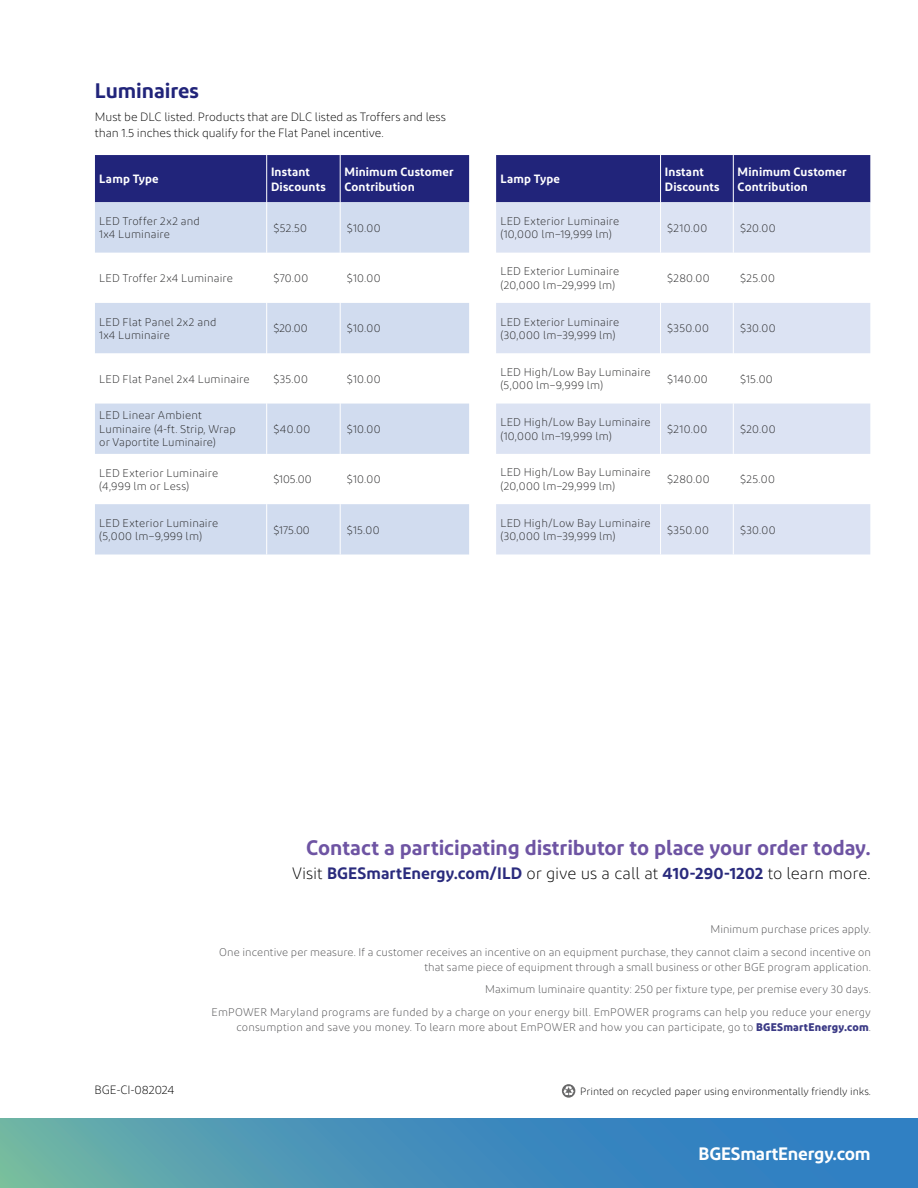
<style>
.page{position:relative;width:918px;height:1188px;background:#fff}
.page>*{position:absolute;margin:0;border:0;box-sizing:border-box;transform-origin:0 0}
.t1{font:600 21px "Diodrum";letter-spacing:-.005em;color:#6e54a3}
.t2{font:600 21px "Diodrum";letter-spacing:-.005em;color:#21247a}
.t3{font:600 18px "Diodrum";letter-spacing:-.01em;color:#fff}
.t4{font:600 16.5px "Diodrum";color:#2a2b7d}
.t5{font:300 12px/16.5px "Diodrum";letter-spacing:-.01em;color:#000}
.t6{font:600 12px/15px "Diodrum";letter-spacing:.015em;color:#fff}
.t7{font:300 11.25px/13.5px "Diodrum";letter-spacing:.01em;color:#232324}
.t8{font:300 11.25px "Diodrum";letter-spacing:.03em;color:#232324}
.t9{font:300 11.1px/22.5px "Diodrum";letter-spacing:.01em;color:#4c4c4e;text-align:right}
.t10{font:300 10.5px "Diodrum";color:#000}
.s1{font-weight:300;color:#000}
.s2{font-weight:700;color:#3c3b86}
</style>
<div class="page">
<div style="left:0;top:1119px;width:918px;height:69px;background:linear-gradient(to right,#68ada9,#2475c8)"></div>
<svg style="left:562px;top:1084px;width:13px;height:14px"></svg>
<div style="left:95px;top:155px;width:374px;height:47px;background:#21247a"></div>
<svg style="left:95px;top:202px;width:374px;height:353px;fill:#d1dcef"></svg>
<hr style="left:266px;top:155px;width:1px;height:47px;background:#fff">
<hr style="left:340px;top:155px;width:1px;height:47px;background:#fff">
<hr style="left:340px;top:202px;width:1px;height:51px;background:#fff">
<hr style="left:340px;top:253px;width:1px;height:50px;background:#fff">
<hr style="left:340px;top:303px;width:1px;height:50px;background:#fff">
<hr style="left:340px;top:353px;width:1px;height:51px;background:#fff">
<hr style="left:340px;top:404px;width:1px;height:50px;background:#fff">
<hr style="left:340px;top:454px;width:1px;height:50px;background:#fff">
<hr style="left:340px;top:504px;width:1px;height:51px;background:#fff">
<hr style="left:266px;top:202px;width:1px;height:51px;background:#fff">
<hr style="left:266px;top:253px;width:1px;height:50px;background:#fff">
<hr style="left:266px;top:303px;width:1px;height:50px;background:#fff">
<hr style="left:266px;top:353px;width:1px;height:51px;background:#fff">
<hr style="left:266px;top:404px;width:1px;height:50px;background:#fff">
<hr style="left:266px;top:454px;width:1px;height:50px;background:#fff">
<hr style="left:266px;top:504px;width:1px;height:51px;background:#fff">
<div style="left:496px;top:155px;width:374px;height:47px;background:#21247a"></div>
<svg style="left:496px;top:202px;width:374px;height:352px;fill:#dce3f3"></svg>
<hr style="left:660px;top:155px;width:1px;height:47px;background:#fff">
<hr style="left:733px;top:155px;width:1px;height:47px;background:#fff">
<hr style="left:733px;top:202px;width:1px;height:51px;background:#fff">
<hr style="left:733px;top:253px;width:1px;height:50px;background:#fff">
<hr style="left:733px;top:303px;width:1px;height:50px;background:#fff">
<hr style="left:733px;top:353px;width:1px;height:51px;background:#fff">
<hr style="left:733px;top:404px;width:1px;height:50px;background:#fff">
<hr style="left:733px;top:454px;width:1px;height:50px;background:#fff">
<hr style="left:660px;top:504px;width:1px;height:50px;background:#fff">
<hr style="left:733px;top:504px;width:1px;height:50px;background:#fff">
<hr style="left:660px;top:202px;width:1px;height:51px;background:#fff">
<hr style="left:660px;top:253px;width:1px;height:50px;background:#fff">
<hr style="left:660px;top:303px;width:1px;height:50px;background:#fff">
<hr style="left:660px;top:353px;width:1px;height:51px;background:#fff">
<hr style="left:660px;top:404px;width:1px;height:50px;background:#fff">
<hr style="left:660px;top:454px;width:1px;height:50px;background:#fff">
<h2 class="t2" style="left:95px;top:78px;width:105px">Luminaires</h2>
<p class="t5" style="left:95px;top:108px;width:352px">Must be DLC listed. Products that are DLC listed as Troffers and less than 1.5 inches thick qualify for the Flat Panel incentive.</p>
<p class="t6" style="left:99px;top:171px;width:61px">Lamp Type</p>
<p class="t6" style="left:271px;top:164px;width:56px">Instant<br>Discounts</p>
<p class="t6" style="left:345px;top:164px;width:111px">Minimum Customer<br>Contribution</p>
<p class="t7" style="left:99px;top:214px;width:102px">LED Troffer 2x2 and<br>1x4 Luminaire</p>
<p class="t7" style="left:273px;top:221px;width:35px">$52.50</p>
<p class="t7" style="left:347px;top:221px;width:35px">$10.00</p>
<p class="t7" style="left:99px;top:271px;width:135px">LED Troffer 2x4 Luminaire</p>
<p class="t7" style="left:273px;top:271px;width:36px">$70.00</p>
<p class="t7" style="left:347px;top:271px;width:35px">$10.00</p>
<p class="t7" style="left:99px;top:315px;width:119px">LED Flat Panel 2x2 and<br>1x4 Luminaire</p>
<p class="t7" style="left:273px;top:321px;width:36px">$20.00</p>
<p class="t7" style="left:347px;top:321px;width:35px">$10.00</p>
<p class="t7" style="left:99px;top:372px;width:152px">LED Flat Panel 2x4 Luminaire</p>
<p class="t7" style="left:273px;top:372px;width:36px">$35.00</p>
<p class="t7" style="left:347px;top:372px;width:35px">$10.00</p>
<p class="t7" style="left:99px;top:409px;width:138px">LED Linear Ambient<br>Luminaire (4-ft. Strip, Wrap or Vaportite Luminaire)</p>
<p class="t7" style="left:273px;top:422px;width:38px">$40.00</p>
<p class="t7" style="left:347px;top:422px;width:35px">$10.00</p>
<p class="t7" style="left:99px;top:466px;width:120px">LED Exterior Luminaire</p>
<p class="t8" style="left:99px;top:479px;width:91px">(4,999 lm or Less)</p>
<p class="t7" style="left:99px;top:516px;width:120px">LED Exterior Luminaire</p>
<p class="t8" style="left:99px;top:530px;width:104px">(5,000 lm–9,999 lm)</p>
<p class="t7" style="left:273px;top:472px;width:40px">$105.00</p>
<p class="t7" style="left:347px;top:472px;width:35px">$10.00</p>
<p class="t7" style="left:273px;top:523px;width:38px">$175.00</p>
<p class="t7" style="left:347px;top:523px;width:34px">$15.00</p>
<p class="t6" style="left:500px;top:171px;width:61px">Lamp Type</p>
<p class="t6" style="left:665px;top:164px;width:56px">Instant<br>Discounts</p>
<p class="t6" style="left:738px;top:164px;width:111px">Minimum Customer<br>Contribution</p>
<p class="t7" style="left:500px;top:214px;width:120px">LED Exterior Luminaire</p>
<p class="t7" style="left:500px;top:228px;width:113px">(10,000 lm–19,999 lm)</p>
<p class="t7" style="left:667px;top:221px;width:41px">$210.00</p>
<p class="t7" style="left:740px;top:221px;width:37px">$20.00</p>
<p class="t7" style="left:500px;top:264px;width:120px">LED Exterior Luminaire</p>
<p class="t7" style="left:500px;top:278px;width:116px">(20,000 lm–29,999 lm)</p>
<p class="t7" style="left:500px;top:315px;width:120px">LED Exterior Luminaire</p>
<p class="t7" style="left:500px;top:328px;width:117px">(30,000 lm–39,999 lm)</p>
<p class="t7" style="left:667px;top:271px;width:44px">$280.00</p>
<p class="t7" style="left:740px;top:271px;width:36px">$25.00</p>
<p class="t7" style="left:667px;top:321px;width:43px">$350.00</p>
<p class="t7" style="left:740px;top:321px;width:37px">$30.00</p>
<p class="t7" style="left:500px;top:365px;width:152px">LED High/Low Bay Luminaire (5,000 lm–9,999 lm)</p>
<p class="t7" style="left:667px;top:372px;width:42px">$140.00</p>
<p class="t7" style="left:740px;top:372px;width:34px">$15.00</p>
<p class="t7" style="left:500px;top:415px;width:152px">LED High/Low Bay Luminaire (10,000 lm–19,999 lm)</p>
<p class="t7" style="left:667px;top:422px;width:41px">$210.00</p>
<p class="t7" style="left:740px;top:422px;width:37px">$20.00</p>
<p class="t7" style="left:500px;top:466px;width:152px">LED High/Low Bay Luminaire (20,000 lm–29,999 lm)</p>
<p class="t7" style="left:667px;top:472px;width:44px">$280.00</p>
<p class="t7" style="left:740px;top:472px;width:36px">$25.00</p>
<p class="t7" style="left:500px;top:516px;width:152px">LED High/Low Bay Luminaire (30,000 lm–39,999 lm)</p>
<p class="t7" style="left:667px;top:523px;width:43px">$350.00</p>
<p class="t7" style="left:740px;top:523px;width:37px">$30.00</p>
<p class="t1" style="left:306px;top:834px;width:566px">Contact a participating distributor to place your order today.</p>
<p class="t4" style="left:292px;top:863px;width:580px"><span class="s1">Visit</span> BGESmartEnergy.com/ILD <span class="s1">or give us a call at</span> 410-290-1202 <span class="s1">to learn more.</span></p>
<p class="t9" style="left:219px;top:918px;width:653px">Minimum purchase prices apply.<br>One incentive per measure. If a customer receives an incentive on an equipment purchase, they cannot claim a second incentive on</p>
<p class="t9" style="left:212px;top:956px;width:661px">that same piece of equipment through a small business or other BGE program application.<br>Maximum luminaire quantity: 250 per fixture type, per premise every 30 days.<br>EmPOWER Maryland programs are funded by a charge on your energy bill. EmPOWER programs can help you reduce your energy</p>
<p class="t9" style="left:236px;top:1016px;width:636px">consumption and save you money. To learn more about EmPOWER and how you can participate, go to <span class="s2">BGESmartEnergy.com</span>.</p>
<p class="t5" style="left:94px;top:1082px;width:81px">BGE-CI-082024</p>
<p class="t10" style="left:580px;top:1085px;width:292px">Printed on recycled paper using environmentally friendly inks.</p>
<p class="t3" style="left:699px;top:1142px;width:174px">BGESmartEnergy.com</p>
</div>
